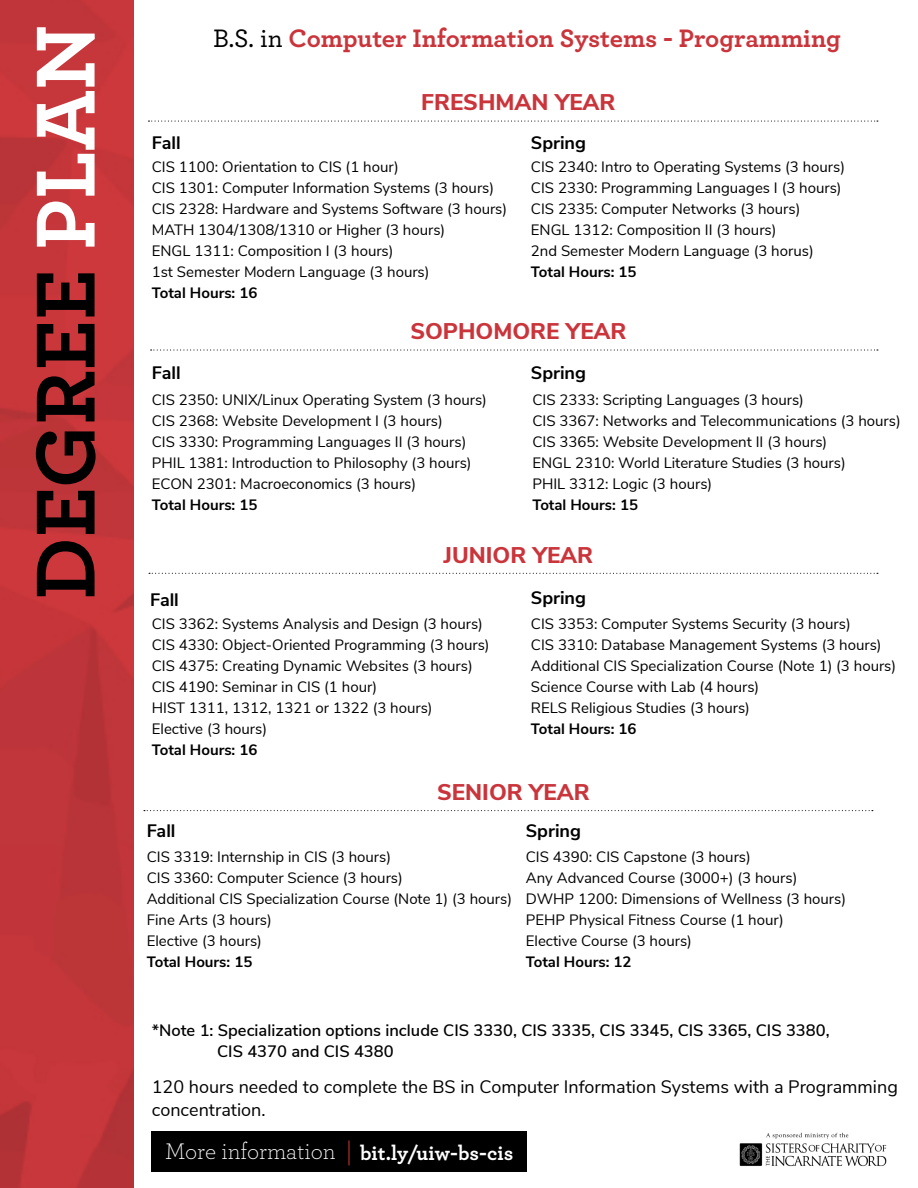
<style>
.page{position:relative;width:918px;height:1188px;background:#fff}
.page>*{position:absolute;margin:0;border:0;box-sizing:border-box;transform-origin:0 0}
.t1{font:700 87.6px "Archer Pro";color:#000}
.t2{font:700 26.55px "Archer Pro";color:#ca343b}
.t3{font:800 22.65px "Nunito Sans";color:#ca343b}
.t4{font:700 21px "Archer Pro";color:#fff}
.t5{font:18px/22.5px "Nunito Sans";color:#000}
.t6{font:700 18px "Nunito Sans";color:#000}
.t7{font:600 16.5px/21px "Nunito Sans";color:#000}
.t8{font:15px/21px "Nunito Sans";color:#000}
.t9{font:700 15px "Nunito Sans";color:#000}
.s1{color:#fff}
.s2{font-weight:500;color:#000}
.s3{color:#000101}
.s4{font-weight:300;font-size:23.7px}
</style>
<div class="page">
<img style="left:0;top:0;width:134px;height:1188px">
<div style="left:152px;top:1132px;width:375px;height:40px;background:#000"></div>
<hr style="left:348px;top:1140px;width:2px;height:25px;background:#ca343b">
<svg style="left:148px;top:121px;width:730px;height:1px"></svg>
<svg style="left:151px;top:349px;width:727px;height:2px"></svg>
<svg style="left:149px;top:573px;width:729px;height:1px"></svg>
<svg style="left:144px;top:810px;width:729px;height:1px"></svg>
<img style="left:739px;top:1132px;width:148px;height:35px">
<h1 class="t1" style="left:-4px;top:600px;width:576px;rotate:-90deg">DEGREE <span class="s1">PLAN</span></h1>
<h2 class="t2" style="left:213px;top:18px;width:629px"><span class="s2">B.S. in</span> Computer Information Systems - Programming</h2>
<h3 class="t3" style="left:421px;top:86px;width:196px">FRESHMAN YEAR</h3>
<p class="t6" style="left:531px;top:130px;width:57px">Spring</p>
<p class="t8" style="left:531px;top:156px;width:316px">CIS 2340: Intro to Operating Systems (3 hours)<br>CIS 2330: Programming Languages I (3 hours)<br>CIS 2335: Computer Networks (3 hours)<br>ENGL 1312: Composition II (3 hours)<br>2nd Semester Modern Language (3 horus)</p>
<p class="t9" style="left:531px;top:261px;width:107px">Total Hours: 15</p>
<p class="t6" style="left:152px;top:130px;width:30px">Fall</p>
<p class="t8" style="left:152px;top:156px;width:357px">CIS 1100: Orientation to CIS (1 hour)<br>CIS 1301: Computer Information Systems (3 hours)<br>CIS 2328: Hardware and Systems Software (3 hours)<br>MATH 1304/1308/1310 or Higher (3 hours)<br>ENGL 1311: Composition I (3 hours)<br>1st Semester Modern Language (3 hours)</p>
<p class="t9" style="left:152px;top:282px;width:107px">Total Hours: 16</p>
<h3 class="t3" style="left:410px;top:315px;width:218px">SOPHOMORE YEAR</h3>
<p class="t6" style="left:152px;top:360px;width:30px">Fall</p>
<p class="t6" style="left:531px;top:360px;width:57px">Spring</p>
<p class="t8" style="left:152px;top:388px;width:337px">CIS 2350: UNIX/Linux Operating System (3 hours)<br>CIS 2368: Website Development I (3 hours)<br>CIS 3330: Programming Languages II (3 hours)<br>PHIL 1381: Introduction to Philosophy (3 hours)<br>ECON 2301: Macroeconomics (3 hours)</p>
<p class="t9" style="left:152px;top:493px;width:107px">Total Hours: 15</p>
<p class="t8" style="left:532px;top:388px;width:370px">CIS 2333: Scripting Languages (3 hours)<br>CIS 3367: Networks and Telecommunications (3 hours)<br>CIS 3365: Website Development II (3 hours)<br>ENGL 2310: World Literature Studies (3 hours)<br>PHIL 3312: Logic (3 hours)</p>
<p class="t9" style="left:532px;top:493px;width:107px">Total Hours: 15</p>
<h3 class="t3" style="left:444px;top:538px;width:151px">JUNIOR YEAR</h3>
<p class="t6" style="left:150px;top:587px;width:30px">Fall</p>
<p class="t6" style="left:531px;top:585px;width:57px">Spring</p>
<p class="t8" style="left:152px;top:613px;width:339px">CIS 3362: Systems Analysis and Design (3 hours)<br>CIS 4330: Object-Oriented Programming (3 hours)<br>CIS 4375: Creating Dynamic Websites (3 hours)<br>CIS 4190: Seminar in CIS (1 hour)<br>HIST 1311, 1312, 1321 or 1322 (3 hours)<br>Elective (3 hours)</p>
<p class="t9" style="left:152px;top:739px;width:107px">Total Hours: 16</p>
<p class="t8" style="left:531px;top:613px;width:367px">CIS 3353: Computer Systems Security (3 hours)<br>CIS 3310: Database Management Systems (3 hours)<br>Additional CIS Specialization Course (Note 1) (3 hours)<br>Science Course with Lab (4 hours)<br>RELS Religious Studies (3 hours)</p>
<p class="t9" style="left:531px;top:718px;width:107px">Total Hours: 16</p>
<h3 class="t3" style="left:437px;top:775px;width:154px">SENIOR YEAR</h3>
<p class="t6" style="left:147px;top:818px;width:30px">Fall</p>
<p class="t6" style="left:526px;top:818px;width:57px">Spring</p>
<p class="t8" style="left:147px;top:846px;width:367px">CIS 3319: Internship in CIS (3 hours)<br>CIS 3360: Computer Science (3 hours)<br>Additional CIS Specialization Course (Note 1) (3 hours)<br>Fine Arts (3 hours)<br>Elective (3 hours)</p>
<p class="t9" style="left:147px;top:951px;width:107px">Total Hours: 15</p>
<p class="t8" style="left:526px;top:846px;width:322px">CIS 4390: CIS Capstone (3 hours)<br>Any Advanced Course (3000+) (3 hours)<br>DWHP 1200: Dimensions of Wellness (3 hours)<br>PEHP Physical Fitness Course (1 hour)<br>Elective Course (3 hours)</p>
<p class="t9" style="left:526px;top:951px;width:107px">Total Hours: 12</p>
<p class="t7" style="left:217px;top:1018px;width:614px;text-indent:-65px">*Note 1: Specialization options include CIS 3330, CIS 3335, CIS 3345, CIS 3365, CIS 3380,<br>CIS 4370 and CIS 4380</p>
<p class="t5" style="left:152px;top:1075px;width:748px"><span class="s3">120</span> hours needed to complete the BS in Computer Information Systems with a Programming concentration.</p>
<h3 class="t4" style="left:165px;top:1137px;width:350px"><span class="s4">More information</span> bit.ly/uiw-bs-cis</h3>
</div>
